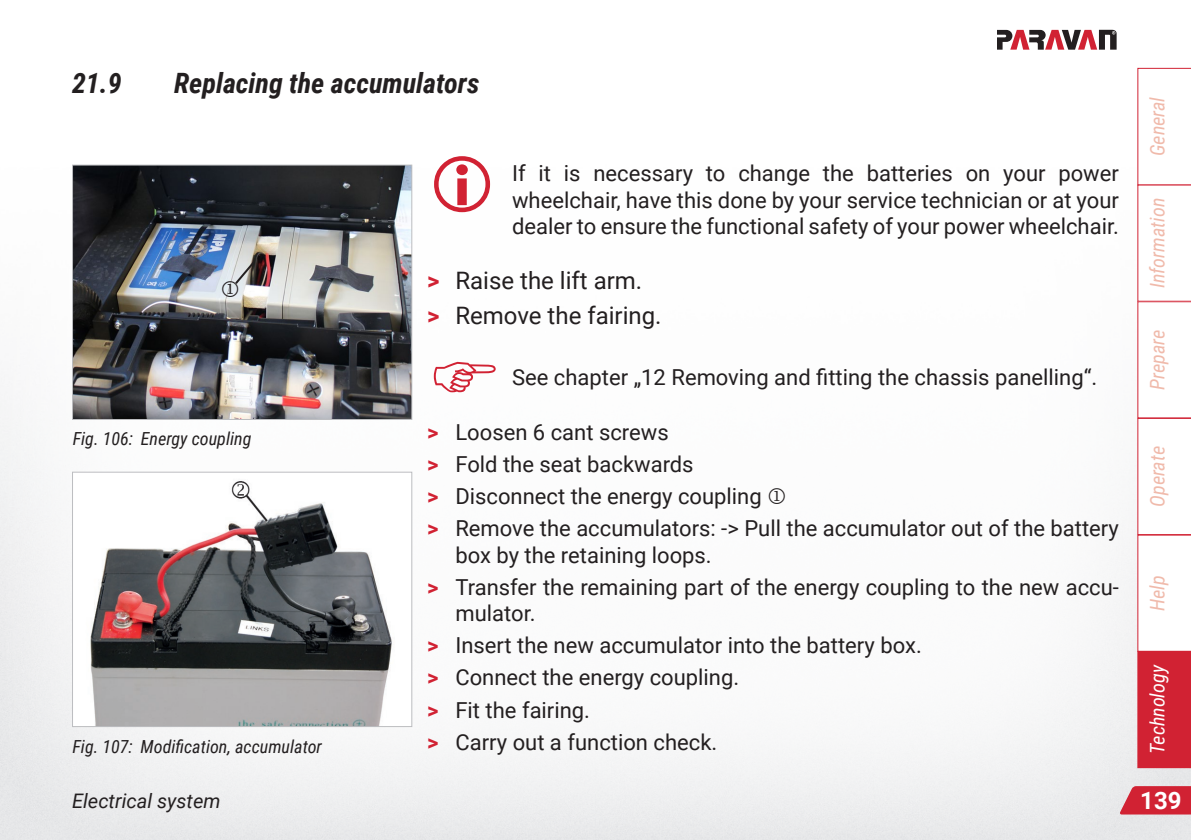
<style>
.page{position:relative;width:1191px;height:840px;background:#fff}
.page>*{position:absolute;margin:0;border:0;box-sizing:border-box;transform-origin:0 0}
.t1{font:italic 700 28px "Roboto Condensed";color:#231f20}
.t2{font:24px "Roboto";color:#231f20}
.t3{font:700 24px "Roboto";color:#fff}
.t4{font:22px/26.4px "Roboto";color:#231f20}
.t5{font:italic 20px "Roboto Condensed";color:#f0baab}
.t6{font:italic 20px "Roboto";color:#231f20}
.t7{font:italic 20px "Roboto Condensed";color:#fff}
.t8{font:italic 18px "Roboto Condensed";color:#231f20}
.s1{font-weight:700;color:#d12233}
</style>
<div class="page">
<svg style="left:0;top:731px;width:1px;height:108px"></svg>
<svg style="left:1137px;top:68px;width:54px;height:699px"></svg>
<svg style="left:997px;top:30px;width:119px;height:20px"></svg>
<svg style="left:1119px;top:785px;width:72px;height:29px"></svg>
<img style="left:74px;top:166px;width:336px;height:252px">
<div style="left:72px;top:164px;width:340px;height:256px;border:1px solid #bcbdc0"></div>
<img style="left:90px;top:481px;width:302px;height:243px">
<div style="left:72px;top:471px;width:340px;height:255px;border:1px solid #bcbdc0"></div>
<svg style="left:222px;top:259px;width:35px;height:38px"></svg>
<p class="t1" style="left:72px;top:63px;width:51px">21.9</p>
<p class="t1" style="left:174px;top:63px;width:307px">Replacing the accumulators</p>
<p class="t8" style="left:73px;top:425px;width:180px">Fig. 106: Energy coupling</p>
<p class="t4" style="left:512px;top:159px;width:608px;text-align:justify">If it is necessary to change the batteries on your power wheelchair, have this done by your service technician or at your dealer to ensure the functional safety of your power wheelchair.</p>
<p class="t2" style="left:427px;top:264px;width:217px"><span class="s1">&gt;</span> Raise the lift arm.</p>
<p class="t2" style="left:427px;top:298px;width:236px"><span class="s1">&gt;</span> Remove the fairing.</p>
<p class="t4" style="left:512px;top:362px;width:586px">See chapter „12 Removing and fitting the chassis panelling“.</p>
<p class="t4" style="left:427px;top:418px;width:243px"><span class="s1">&gt;</span> Loosen 6 cant screws</p>
<p class="t4" style="left:427px;top:450px;width:268px"><span class="s1">&gt;</span> Fold the seat backwards</p>
<p class="t4" style="left:427px;top:482px;width:336px"><span class="s1">&gt;</span> Disconnect the energy coupling</p>
<p class="t4" style="left:455px;top:514px;width:665px;text-indent:-28px"><span class="s1">&gt;</span> Remove the accumulators: -&gt; Pull the accumulator out of the battery box by the retaining loops.</p>
<p class="t4" style="left:455px;top:572px;width:665px;text-indent:-28px"><span class="s1">&gt;</span> Transfer the remaining part of the energy coupling to the new accu&shy;mulator.</p>
<p class="t4" style="left:427px;top:631px;width:496px"><span class="s1">&gt;</span> Insert the new accumulator into the battery box.</p>
<p class="t4" style="left:427px;top:663px;width:314px"><span class="s1">&gt;</span> Connect the energy coupling.</p>
<p class="t4" style="left:427px;top:695px;width:164px"><span class="s1">&gt;</span> Fit the fairing.</p>
<p class="t8" style="left:72px;top:734px;width:251px">Fig. 107: Modification, accumulator</p>
<p class="t4" style="left:427px;top:727px;width:292px"><span class="s1">&gt;</span> Carry out a function check.</p>
<p class="t5" style="left:1143px;top:156px;width:61px;rotate:-90deg">General</p>
<p class="t5" style="left:1143px;top:288px;width:92px;rotate:-90deg">Information</p>
<p class="t5" style="left:1143px;top:389px;width:61px;rotate:-90deg">Prepare</p>
<p class="t5" style="left:1143px;top:506px;width:62px;rotate:-90deg">Operate</p>
<p class="t5" style="left:1143px;top:610px;width:37px;rotate:-90deg">Help</p>
<p class="t7" style="left:1143px;top:753px;width:91px;rotate:-90deg">Technology</p>
<p class="t6" style="left:72px;top:786px;width:150px">Electrical system</p>
<p class="t3" style="left:1140px;top:783px;width:43px">139</p>
</div>
